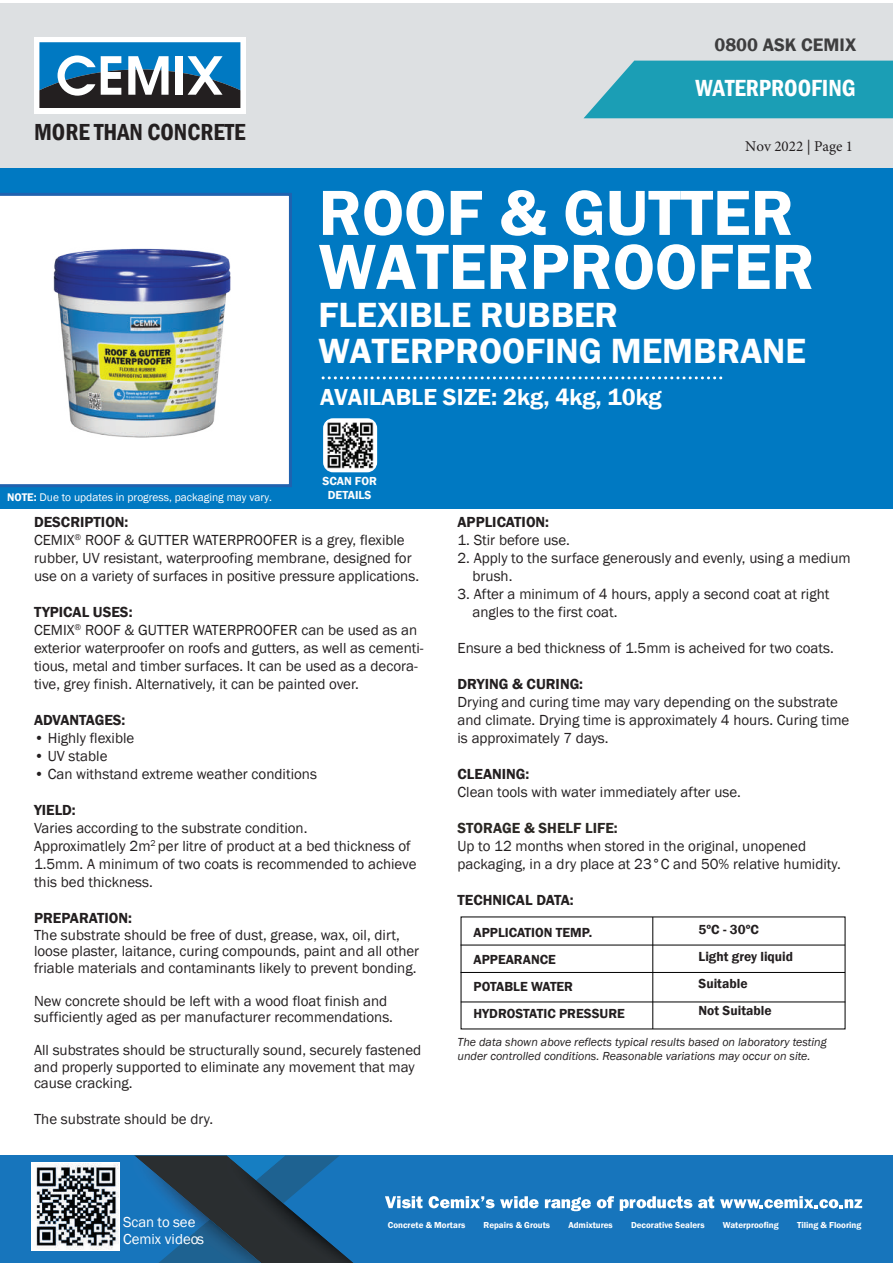
<style>
.page{position:relative;width:893px;height:1263px;background:#fff}
.page>*{position:absolute;margin:0;border:0;box-sizing:border-box;transform-origin:0 0}
.t1{font:600 66px/54px "Franklin Gothic";color:#fff}
.t2{font:600 36px/36px "Franklin Gothic";color:#fff}
.t3{font:600 condensed 24px "Franklin Gothic";color:#fff}
.t4{font:600 23.85px "Franklin Gothic";color:#fff}
.t5{font:600 condensed 23.85px "Franklin Gothic";color:#231f20}
.t6{font:600 18.6px "Franklin Gothic";color:#3e3e3f}
.t7{font:15px/18px "Franklin Gothic";color:#231f20}
.t8{font:600 15px "Franklin Gothic";color:#231f20}
.t9{font:15px "Minion Pro";color:#231f20}
.t10{font:600 15px "Franklin Gothic";color:#2b2824}
.t11{font:14.85px "Franklin Gothic";color:#fff}
.t12{font:600 13.5px/27px "Franklin Gothic";color:#231f20}
.t13{font:italic 12px/14.4px "Franklin Gothic";color:#231f20}
.t14{font:600 12px/13.5px "Franklin Gothic";color:#fdfdfd;text-align:center}
.t15{font:11.4px "Franklin Gothic";color:#fff}
.t16{font:600 8.85px "Franklin Gothic";color:#fff}
.s1{font-weight:600}
</style>
<div class="page">
<div style="left:0;top:3px;width:893px;height:166px;background:#dde0e2"></div>
<div style="left:34px;top:37px;width:212px;height:76px;background:#fff"></div>
<svg style="left:40px;top:42px;width:200px;height:39px"></svg>
<div style="left:0;top:169px;width:893px;height:340px;background:#0079c2"></div>
<svg style="left:407px;top:376px;width:316px;height:3px"></svg>
<div style="left:0;top:1155px;width:893px;height:108px;background:#1775bc"></div>
<img style="left:134px;top:1155px;width:92px;height:108px">
<img style="left:197px;top:1209px;width:29px;height:10px">
<img style="left:195px;top:1219px;width:31px;height:44px">
<img style="left:226px;top:1155px;width:127px;height:108px">
<div style="left:31px;top:1162px;width:88px;height:89px;background:#fff"></div>
<svg style="left:385px;top:1196px;width:37px;height:12px"></svg>
<svg style="left:429px;top:1196px;width:110px;height:12px"></svg>
<svg style="left:545px;top:1197px;width:46px;height:14px"></svg>
<svg style="left:597px;top:1196px;width:17px;height:12px"></svg>
<svg style="left:620px;top:1196px;width:72px;height:15px"></svg>
<svg style="left:698px;top:1196px;width:16px;height:12px"></svg>
<svg style="left:720px;top:1196px;width:142px;height:12px"></svg>
<svg style="left:584px;top:61px;width:309px;height:57px;background:#2aa3b8"></svg>
<hr style="left:460px;top:945px;width:385px;height:1px;background:#000">
<hr style="left:460px;top:972px;width:385px;height:1px;background:#000">
<hr style="left:461px;top:1001px;width:384px;height:1px;background:#000">
<hr style="left:652px;top:917px;width:1px;height:112px;background:#000">
<img style="left:36px;top:1163px;width:82px;height:86px">
<img style="left:0;top:81px;width:405px;height:406px">
<p class="t6" style="left:714px;top:33px;width:143px">0800 ASK CEMIX</p>
<h3 class="t5" style="left:34px;top:116px;width:213px">MORE THAN CONCRETE</h3>
<p class="t15" style="left:7px;top:490px;width:266px"><span class="s1">NOTE:</span> Due to updates in progress, packaging may vary.</p>
<h3 class="t3" style="left:696px;top:72px;width:162px">WATERPROOFING</h3>
<p class="t9" style="left:736px;top:136px;width:118px">MNov 2022 | Page 1</p>
<p class="t9" style="left:749px;top:136px;width:108px">arch 2021 | Page 1</p>
<h1 class="t1" style="left:319px;top:187px;width:498px">ROOF &amp; GUTTER<br>WATERPROOFER</h1>
<h2 class="t2" style="left:319px;top:297px;width:489px">FLEXIBLE RUBBER<br>WATERPROOFING MEMBRANE</h2>
<h3 class="t4" style="left:320px;top:383px;width:343px">AVAILABLE SIZE: 2kg, 4kg, 10kg</h3>
<p class="t14" style="left:322px;top:475px;width:56px">SCAN FOR<br>DETAILS</p>
<p class="t7" style="left:34px;top:514px;width:387px"><span class="s1">DESCRIPTION:<br></span>CEMIX<sup>®</sup> ROOF &amp; GUTTER WATERPROOFER is a grey, flexible rubber, UV resistant, waterproofing membrane, designed for use on a variety of surfaces in positive pressure applications.</p>
<p class="t7" style="left:34px;top:604px;width:391px"><span class="s1">TYPICAL USES:<br></span>CEMIX<sup>®</sup> ROOF &amp; GUTTER WATERPROOFER can be used as an exterior waterproofer on roofs and gutters, as well as cementi&shy;tious, metal and timber surfaces. It can be used as a decora&shy;tive, grey finish. Alternatively, it can be painted over.</p>
<p class="t8" style="left:34px;top:711px;width:93px">ADVANTAGES:</p>
<p class="t7" style="left:34px;top:730px;width:102px">• Highly flexible</p>
<p class="t7" style="left:34px;top:748px;width:75px">• UV stable</p>
<p class="t7" style="left:34px;top:766px;width:285px">• Can withstand extreme weather conditions</p>
<p class="t8" style="left:34px;top:801px;width:43px">YIELD:</p>
<p class="t7" style="left:34px;top:820px;width:384px">Varies according to the substrate condition.<br>Approximatlely 2m<sup>2</sup> per litre of product at a bed thickness of 1.5mm. A minimum of two coats is recommended to achieve this bed thickness.</p>
<p class="t8" style="left:34px;top:909px;width:100px">PREPARATION:</p>
<p class="t7" style="left:34px;top:927px;width:387px;line-height:16.5px">The substrate should be free of dust, grease, wax, oil, dirt, loose plaster, laitance, curing compounds, paint and all other friable materials and contaminants likely to prevent bonding.</p>
<p class="t7" style="left:34px;top:993px;width:361px;line-height:16.5px">New concrete should be left with a wood float finish and sufficiently aged as per manufacturer recommendations.</p>
<p class="t7" style="left:34px;top:1042px;width:389px;line-height:16.5px">All substrates should be structurally sound, securely fastened and properly supported to eliminate any movement that may cause cracking.</p>
<p class="t7" style="left:34px;top:1111px;width:181px">The substrate should be dry.</p>
<p class="t8" style="left:457px;top:513px;width:93px">APPLICATION:</p>
<p class="t7" style="left:457px;top:532px;width:114px">1. Stir before use.</p>
<p class="t7" style="left:472px;top:550px;width:380px;text-indent:-15px">2. Apply to the surface generously and evenly, using a medium brush.</p>
<p class="t7" style="left:472px;top:586px;width:358px;text-indent:-15px">3. After a minimum of 4 hours, apply a second coat at right angles to the first coat.</p>
<p class="t7" style="left:457px;top:640px;width:378px">Ensure a bed thickness of 1.5mm is acheived for two coats.</p>
<p class="t8" style="left:457px;top:675px;width:127px">DRYING &amp; CURING:</p>
<p class="t7" style="left:457px;top:694px;width:393px">Drying and curing time may vary depending on the substrate and climate. Drying time is approximately 4 hours. Curing time is approximately 7 days.</p>
<p class="t8" style="left:457px;top:765px;width:73px">CLEANING:</p>
<p class="t7" style="left:457px;top:784px;width:285px">Clean tools with water immediately after use.</p>
<p class="t10" style="left:457px;top:819px;width:162px">STORAGE &amp; SHELF LIFE:</p>
<p class="t7" style="left:457px;top:838px;width:385px">Up to 12 months when stored in the original, unopened packaging, in a dry place at 23°C and 50% relative humidity.</p>
<p class="t8" style="left:457px;top:891px;width:118px">TECHNICAL DATA:</p>
<p class="t12" style="left:473px;top:919px;width:153px">APPLICATION TEMP.<br>APPEARANCE<br>POTABLE WATER<br>HYDROSTATIC PRESSURE</p>
<p class="t12" style="left:699px;top:916px;width:96px">5ºC - 30ºC<br>Light grey liquid<br>Suitable<br>Not Suitable</p>
<p class="t13" style="left:458px;top:1035px;width:371px">The data shown above reflects typical results based on laboratory testing under controlled conditions. Reasonable variations may occur on site.</p>
<p class="t11" style="left:123px;top:1212px;width:74px">Scan to see</p>
<p class="t16" style="left:388px;top:1220px;width:79px">Concrete &amp; Mortars</p>
<p class="t16" style="left:484px;top:1220px;width:68px">Repairs &amp; Grouts</p>
<p class="t16" style="left:568px;top:1220px;width:46px">Admixtures</p>
<p class="t16" style="left:631px;top:1220px;width:75px">Decorative Sealers</p>
<p class="t16" style="left:723px;top:1220px;width:57px">Waterproofing</p>
<p class="t16" style="left:797px;top:1220px;width:66px">Tiling &amp; Flooring</p>
<p class="t11" style="left:123px;top:1230px;width:83px">Cemix videos</p>
</div>
